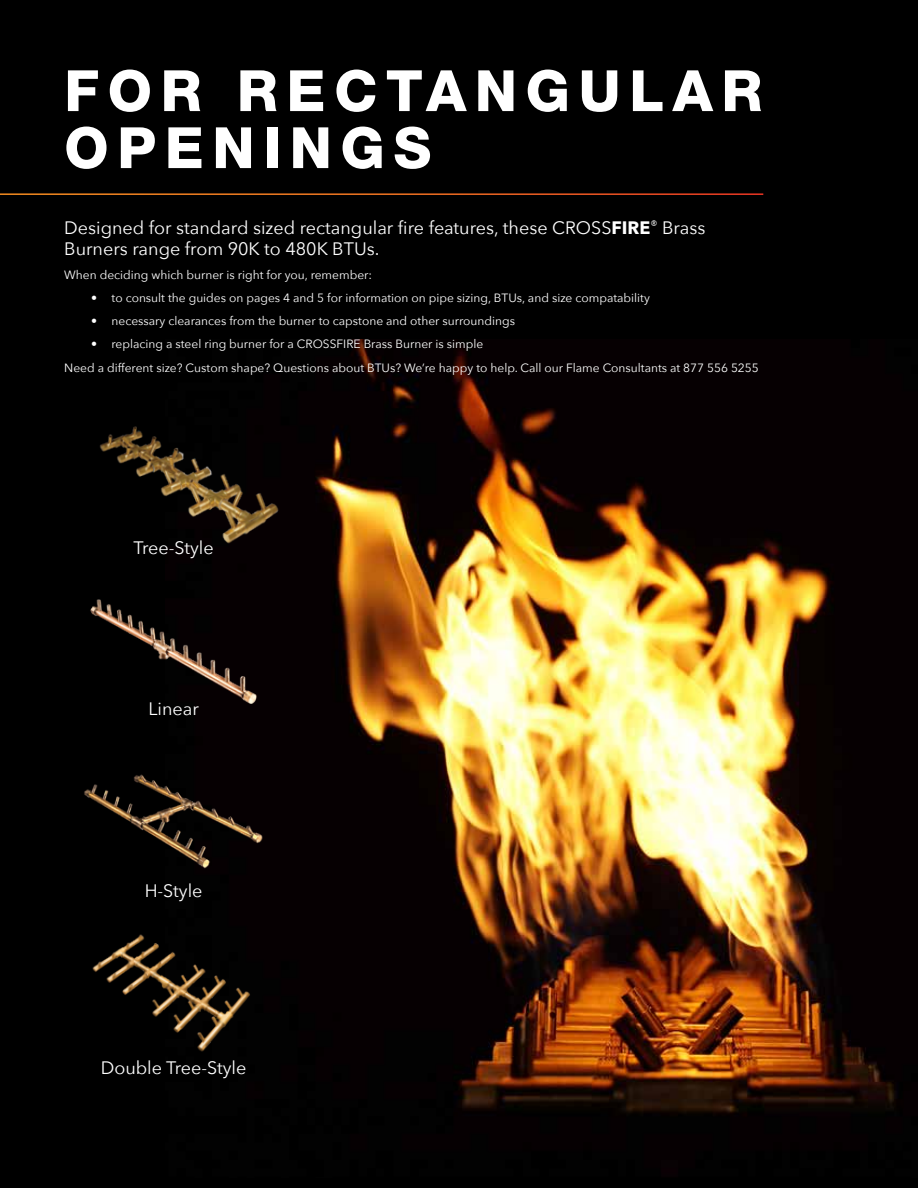
<style>
.page{position:relative;width:918px;height:1188px;background:#000}
.page>*{position:absolute;margin:0;border:0;box-sizing:border-box;transform-origin:0 0}
.t1{font:800 57px/57px "Helvetica Neue LT Std";letter-spacing:.15em;color:#fff}
.t2{font:18px/21.6px "Avenir Next";color:#fff}
.t3{font:12px/23.2px "Avenir Next";color:#fff}
.s1{font-weight:700}
</style>
<div class="page">
<img style="left:315px;top:339px;width:581px;height:833px">
<hr style="left:0;top:193px;width:763px;height:2px;background:#fff">
<img style="left:100px;top:426px;width:179px;height:118px">
<img style="left:90px;top:599px;width:167px;height:105px">
<img style="left:84px;top:774px;width:179px;height:95px">
<img style="left:92px;top:934px;width:158px;height:118px">
<h1 class="t1" style="left:64px;top:62px;width:700px">FOR RECTANGULAR<br>OPENINGS</h1>
<h2 class="t2" style="left:64px;top:216px;width:643px">Designed for standard sized rectangular fire features, these CROSS<span class="s1">FIRE</span><sup>®</sup> Brass<br>Burners range from 90K to 480K BTUs.</h2>
<p class="t3" style="left:64px;top:262px;width:309px">When deciding which burner is right for you, remember:</p>
<p class="t3" style="left:91px;top:286px;width:560px">• to consult the guides on pages 4 and 5 for information on pipe sizing, BTUs, and size compatability</p>
<p class="t3" style="left:91px;top:309px;width:425px">• necessary clearances from the burner to capstone and other surroundings</p>
<p class="t3" style="left:64px;top:332px;width:696px;text-indent:27px">• replacing a steel ring burner for a CROSSFIRE Brass Burner is simple<br>Need a different size? Custom shape? Questions about BTUs? We’re happy to help. Call our Flame Consultants at 877 556 5255</p>
<h2 class="t2" style="left:133px;top:536px;width:82px">Tree-Style</h2>
<h2 class="t2" style="left:148px;top:697px;width:52px">Linear</h2>
<h2 class="t2" style="left:145px;top:879px;width:59px">H-Style</h2>
<h2 class="t2" style="left:101px;top:1056px;width:147px">Double Tree-Style</h2>
</div>
